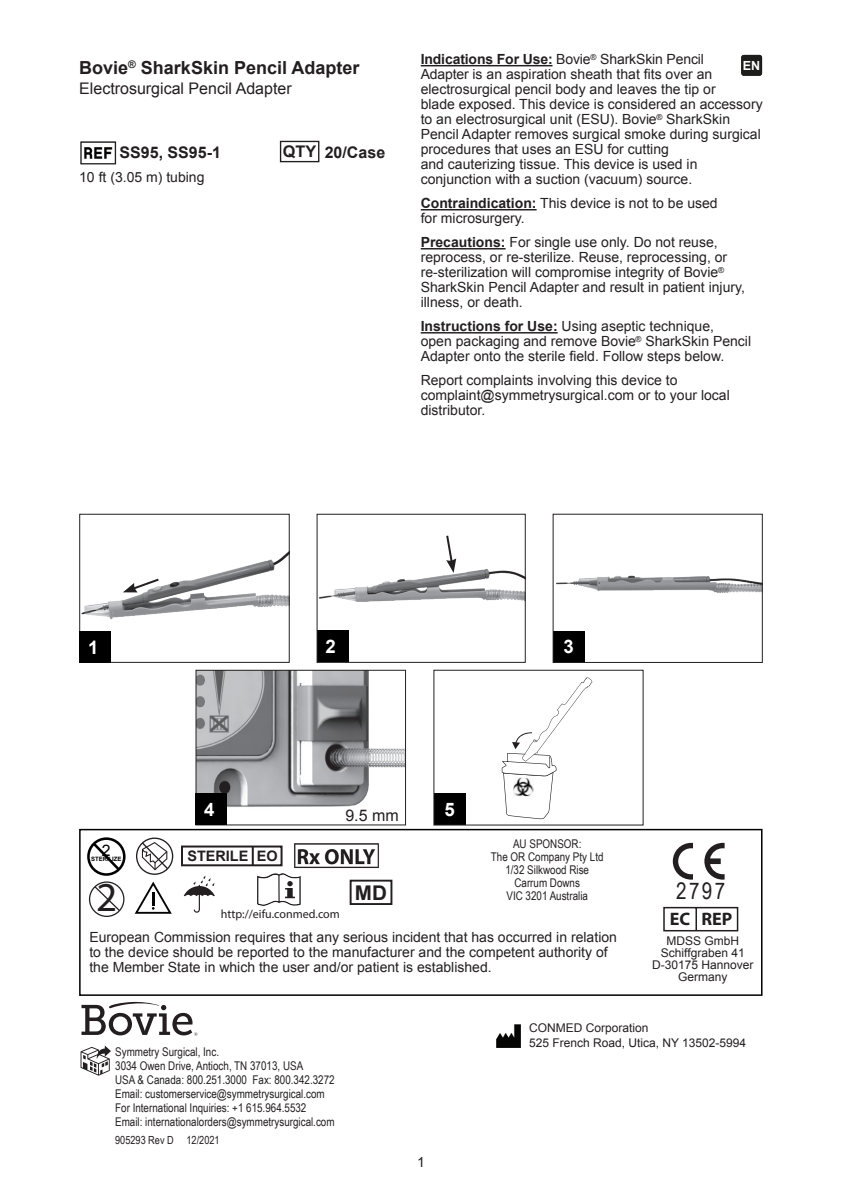
<style>
.page{position:relative;width:842px;height:1191px;background:#fff}
.page>*{position:absolute;margin:0;border:0;box-sizing:border-box;transform-origin:0 0}
.t1{font:41.2px "Myriad Pro";color:#231f20}
.t2{font:23px "Arial Narrow";color:#231f20}
.t3{font:700 20.2px "Arial";color:#231f20}
.t4{font:700 18.6px "Arial";color:#fff}
.t5{font:700 18.2px "Myriad Pro";color:#231f20}
.t6{font:700 18px "Arial";color:#231f20}
.t7{font:16px "Arial";color:#231f20}
.t8{font:700 16px "Arial";color:#231f20}
.t9{font:15.8px "Arial";color:#000}
.t10{font:700 14.4px "Arial";color:#231f20}
.t11{font:14px/15px "Arial";color:#231f20}
.t12{font:700 12.6px "Arial";color:#fff}
.t13{font:12px/14px "Arial Narrow";color:#231f20}
.t14{font:12px "Arial";color:#231f20}
.t15{font:12px "Myriad Pro";color:#231f20}
.t16{font:11.2px "Arial Narrow";color:#231f20}
.t17{font:700 6px "Arial";color:#000}
.s1{font-weight:700}
</style>
<div class="page">
<hr style="left:421px;top:65px;width:131px;height:1px;background:#231f20">
<hr style="left:421px;top:209px;width:116px;height:1px;background:#231f20">
<hr style="left:421px;top:248px;width:84px;height:1px;background:#231f20">
<hr style="left:421px;top:332px;width:137px;height:1px;background:#231f20">
<img style="left:80px;top:141px;width:37px;height:23px">
<div style="left:741px;top:55px;width:21px;height:21px;background:#1d1d1b;border-radius:3px"></div>
<div style="left:280px;top:141px;width:39px;height:21px;border:1px solid #231f20"></div>
<div style="left:553px;top:631px;width:32px;height:31px;background:#000"></div>
<img style="left:556px;top:575px;width:205px;height:18px">
<div style="left:553px;top:514px;width:210px;height:149px;border:1px solid #231f20"></div>
<img style="left:81px;top:552px;width:207px;height:68px">
<div style="left:79px;top:514px;width:211px;height:149px;border:1px solid #231f20"></div>
<div style="left:80px;top:631px;width:31px;height:31px;background:#000"></div>
<svg style="left:123px;top:577px;width:38px;height:15px"></svg>
<div style="left:317px;top:630px;width:32px;height:32px;background:#000"></div>
<img style="left:319px;top:568px;width:205px;height:34px">
<div style="left:317px;top:514px;width:209px;height:149px;border:1px solid #231f20"></div>
<svg style="left:445px;top:535px;width:11px;height:38px"></svg>
<img style="left:197px;top:672px;width:207px;height:135px">
<div style="left:195px;top:670px;width:211px;height:155px;border:1px solid #231f20"></div>
<div style="left:195px;top:793px;width:32px;height:32px;background:#000"></div>
<div style="left:434px;top:793px;width:31px;height:32px;background:#000"></div>
<div style="left:433px;top:670px;width:210px;height:155px;border:1px solid #231f20"></div>
<svg style="left:502px;top:677px;width:90px;height:142px"></svg>
<div style="left:181px;top:845px;width:102px;height:21px;border:2px solid #231f20"></div>
<svg style="left:252px;top:846px;width:2px;height:19px"></svg>
<div style="left:79px;top:829px;width:683px;height:167px;border:2px solid #000"></div>
<svg style="left:81px;top:1002px;width:117px;height:34px"></svg>
<svg style="left:673px;top:843px;width:20px;height:36px"></svg>
<svg style="left:704px;top:843px;width:21px;height:36px"></svg>
<svg style="left:663px;top:907px;width:76px;height:24px"></svg>
<svg style="left:135px;top:881px;width:37px;height:32px"></svg>
<div style="left:136px;top:837px;width:37px;height:38px;border:1px solid #231f20;border-radius:50%"></div>
<svg style="left:141px;top:841px;width:28px;height:30px"></svg>
<div style="left:89px;top:881px;width:35px;height:36px;border:1px solid #231f20;border-radius:50%"></div>
<svg style="left:93px;top:885px;width:28px;height:27px"></svg>
<div style="left:87px;top:837px;width:39px;height:38px;border:3px solid #000;border-radius:50%"></div>
<svg style="left:90px;top:840px;width:32px;height:33px"></svg>
<svg style="left:184px;top:875px;width:31px;height:37px"></svg>
<img style="left:294px;top:843px;width:85px;height:25px">
<svg style="left:81px;top:1045px;width:30px;height:30px"></svg>
<svg style="left:257px;top:873px;width:44px;height:33px"></svg>
<div style="left:350px;top:879px;width:42px;height:26px;border:2px solid #231f20"></div>
<img style="left:496px;top:1024px;width:24px;height:23px">
<p class="t6" style="left:79px;top:56px;width:282px">Bovie<sup>®</sup> SharkSkin Pencil Adapter</p>
<p class="t7" style="left:79px;top:77px;width:214px">Electrosurgical Pencil Adapter</p>
<p class="t8" style="left:283px;top:140px;width:57px">QTY 1</p>
<p class="t8" style="left:120px;top:142px;width:103px">SS95, SS95-1</p>
<p class="t8" style="left:325px;top:142px;width:62px">20/Case</p>
<p class="t11" style="left:79px;top:170px;width:127px">10 ft (3.05 m) tubing</p>
<p class="t11" style="left:421px;top:52px;width:343px"><span class="s1">Indications For Use:</span> Bovie<sup>®</sup> SharkSkin Pencil<br>Adapter is an aspiration sheath that fits over an electrosurgical pencil body and leaves the tip or<br>blade exposed. This device is considered an accessory to an electrosurgical unit (ESU). Bovie<sup>®</sup> SharkSkin Pencil Adapter removes surgical smoke during surgical procedures that uses an ESU for cutting<br>and cauterizing tissue. This device is used in conjunction with a suction (vacuum) source.</p>
<p class="t11" style="left:421px;top:196px;width:298px"><span class="s1">Contraindication:</span> This device is not to be used for microsurgery.</p>
<p class="t11" style="left:421px;top:235px;width:326px"><span class="s1">Precautions:</span> For single use only. Do not reuse, reprocess, or re-sterilize. Reuse, reprocessing, or re-sterilization will compromise integrity of Bovie<sup>® </sup>SharkSkin Pencil Adapter and result in patient injury, illness, or death.</p>
<p class="t11" style="left:421px;top:319px;width:332px"><span class="s1">Instructions for Use:</span> Using aseptic technique,<br>open packaging and remove Bovie<sup>®</sup> SharkSkin Pencil<br>Adapter onto the sterile field. Follow steps below.</p>
<p class="t11" style="left:421px;top:373px;width:311px">Report complaints involving this device to complaint@symmetrysurgical.com or to your local distributor.</p>
<p class="t12" style="left:743px;top:57px;width:19px">EN</p>
<h3 class="t4" style="left:88px;top:634px;width:12px">1</h3>
<h3 class="t4" style="left:326px;top:634px;width:12px">2</h3>
<h3 class="t4" style="left:564px;top:634px;width:12px">3</h3>
<h3 class="t4" style="left:204px;top:797px;width:12px">4</h3>
<h3 class="t4" style="left:444px;top:797px;width:12px">5</h3>
<p class="t7" style="left:345px;top:805px;width:55px">9.5 mm</p>
<p class="t9" style="left:102px;top:840px;width:10px">2</p>
<p class="t17" style="left:91px;top:855px;width:32px">STERILIZE</p>
<h1 class="t1" style="left:96px;top:872px;width:23px">2</h1>
<p class="t10" style="left:187px;top:846px;width:92px">STERILE EO</p>
<p class="t15" style="left:221px;top:906px;width:121px">http://eifu.conmed.com</p>
<h3 class="t3" style="left:355px;top:878px;width:34px">MD</h3>
<p class="t13" style="left:513px;top:836px;width:70px">AU SPONSOR:</p>
<p class="t13" style="left:491px;top:849px;width:114px">The OR Company Pty Ltd</p>
<p class="t13" style="left:505px;top:862px;width:85px">1/32 Silkwood Rise</p>
<p class="t13" style="left:514px;top:875px;width:67px">Carrum Downs</p>
<p class="t13" style="left:506px;top:888px;width:83px">VIC 3201 Australia</p>
<p class="t11" style="left:89px;top:930px;width:529px">European Commission requires that any serious incident that has occurred in relation to the device should be reported to the manufacturer and the competent authority of the Member State in which the user and/or patient is established.</p>
<h2 class="t2" style="left:676px;top:874px;width:51px">2797</h2>
<h3 class="t5" style="left:670px;top:907px;width:64px">EC REP</h3>
<p class="t14" style="left:666px;top:933px;width:74px">MDSS GmbH</p>
<p class="t14" style="left:661px;top:945px;width:85px">Schiffgraben 41</p>
<p class="t14" style="left:652px;top:957px;width:103px">D-30175 Hannover</p>
<p class="t14" style="left:678px;top:969px;width:51px">Germany</p>
<p class="t13" style="left:115px;top:1044px;width:105px">Symmetry Surgical, Inc.</p>
<p class="t13" style="left:115px;top:1058px;width:190px">3034 Owen Drive, Antioch, TN 37013, USA</p>
<p class="t13" style="left:115px;top:1072px;width:221px">USA &amp; Canada: 800.251.3000 Fax: 800.342.3272</p>
<p class="t13" style="left:115px;top:1086px;width:211px">Email: customerservice@symmetrysurgical.com</p>
<p class="t13" style="left:115px;top:1100px;width:221px">For International Inquiries: +1 615.964.5532<br>Email: internationalorders@symmetrysurgical.com</p>
<p class="t16" style="left:115px;top:1131px;width:106px">905293 Rev D 12/2021</p>
<p class="t11" style="left:417px;top:1154px;width:9px">1</p>
<p class="t14" style="left:529px;top:1020px;width:121px">CONMED Corporation</p>
<p class="t14" style="left:529px;top:1034px;width:219px">525 French Road, Utica, NY 13502-5994</p>
</div>
